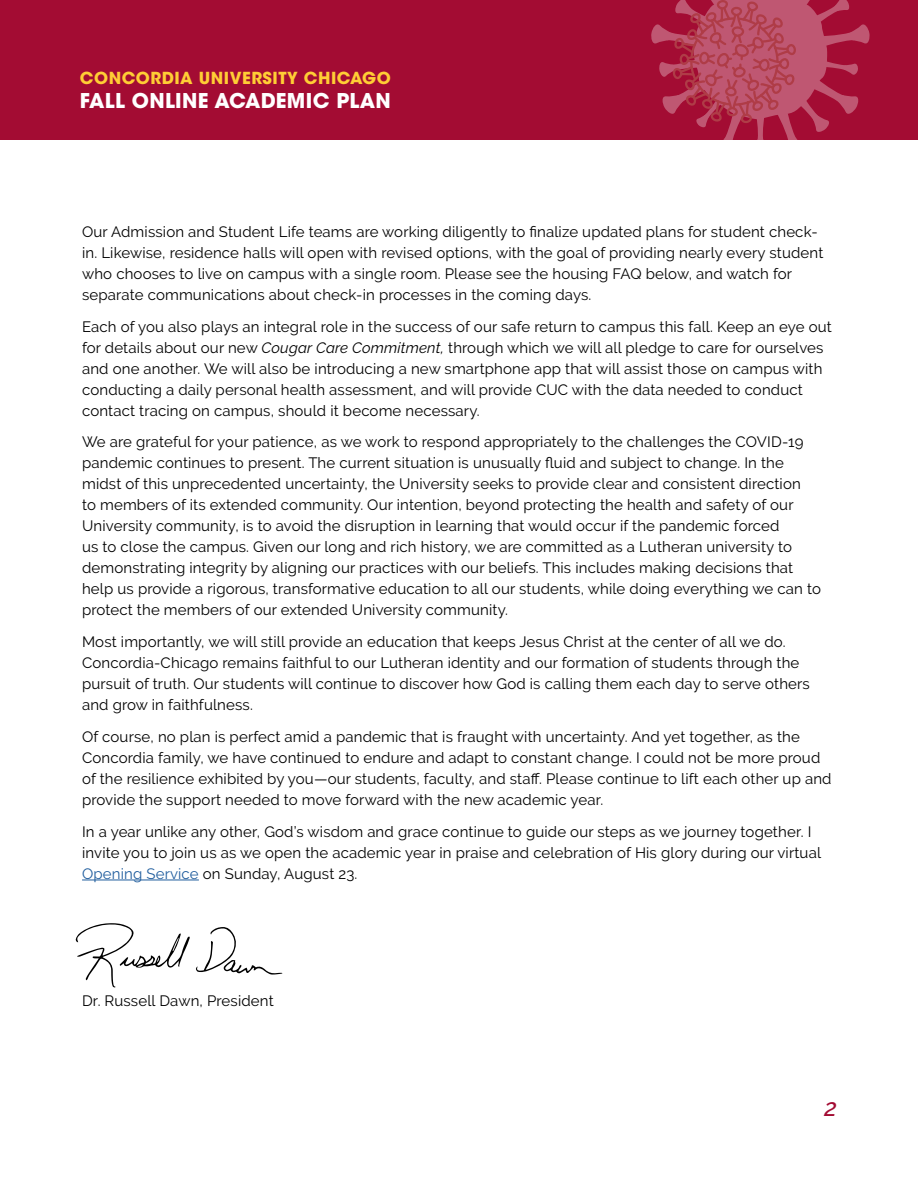
<style>
.page{position:relative;width:918px;height:1188px;background:#fff}
.page>*{position:absolute;margin:0;border:0;box-sizing:border-box;transform-origin:0 0}
.t1{font:italic 500 24px "Raleway";color:#a30c33}
.t2{font:700 20.25px "ITC Avant Garde Std";letter-spacing:.015em;color:#fff}
.t3{font:700 16.5px "ITC Avant Garde Std";letter-spacing:.03em;color:#ffce35}
.t4{font:15px/21px "Raleway";letter-spacing:.01em;color:#000}
.s1{font-style:italic}
.s2{color:#215e9e}
</style>
<div class="page">
<div style="left:0;top:0;width:918px;height:140px;background:#a30c33"></div>
<svg style="left:651px;top:0;width:219px;height:140px"></svg>
<hr style="left:82px;top:880px;width:117px;height:1px;background:#215e9e">
<svg style="left:76px;top:923px;width:114px;height:64px"></svg>
<svg style="left:196px;top:927px;width:86px;height:48px"></svg>
<p class="t3" style="left:80px;top:67px;width:312px">CONCORDIA UNIVERSITY CHICAGO</p>
<h2 class="t2" style="left:80px;top:88px;width:312px">FALL ONLINE ACADEMIC PLAN</h2>
<p class="t4" style="left:82px;top:221px;width:743px">Our Admission and Student Life teams are working diligently to finalize updated plans for student check&shy;in. Likewise, residence halls will open with revised options, with the goal of providing nearly every student who chooses to live on campus with a single room. Please see the housing FAQ below, and watch for separate communications about check-in processes in the coming days.</p>
<p class="t4" style="left:82px;top:316px;width:751px">Each of you also plays an integral role in the success of our safe return to campus this fall. Keep an eye out for details about our new <span class="s1">Cougar Care Commitment,</span> through which we will all pledge to care for ourselves and one another. We will also be introducing a new smartphone app that will assist those on campus with conducting a daily personal health assessment, and will provide CUC with the data needed to conduct contact tracing on campus, should it become necessary.</p>
<p class="t4" style="left:82px;top:432px;width:740px">We are grateful for your patience, as we work to respond appropriately to the challenges the COVID-19 pandemic continues to present. The current situation is unusually fluid and subject to change. In the midst of this unprecedented uncertainty, the University seeks to provide clear and consistent direction<br>to members of its extended community. Our intention, beyond protecting the health and safety of our University community, is to avoid the disruption in learning that would occur if the pandemic forced<br>us to close the campus. Given our long and rich history, we are committed as a Lutheran university to demonstrating integrity by aligning our practices with our beliefs. This includes making decisions that help us provide a rigorous, transformative education to all our students, while doing everything we can to protect the members of our extended University community.</p>
<p class="t4" style="left:82px;top:631px;width:729px">Most importantly, we will still provide an education that keeps Jesus Christ at the center of all we do.<br>Concordia-Chicago remains faithful to our Lutheran identity and our formation of students through the pursuit of truth. Our students will continue to discover how God is calling them each day to serve others and grow in faithfulness.</p>
<p class="t4" style="left:82px;top:726px;width:751px">Of course, no plan is perfect amid a pandemic that is fraught with uncertainty. And yet together, as the Concordia family, we have continued to endure and adapt to constant change. I could not be more proud of the resilience exhibited by you—our students, faculty, and staff. Please continue to lift each other up and provide the support needed to move forward with the new academic year.</p>
<p class="t4" style="left:82px;top:821px;width:741px">In a year unlike any other, God’s wisdom and grace continue to guide our steps as we journey together. I invite you to join us as we open the academic year in praise and celebration of His glory during our virtual<br><span class="s2">Opening Service</span> on Sunday, August 23.</p>
<p class="t4" style="left:82px;top:990px;width:193px">Dr. Russell Dawn, President</p>
<h1 class="t1" style="left:825px;top:1093px;width:14px">2</h1>
</div>
